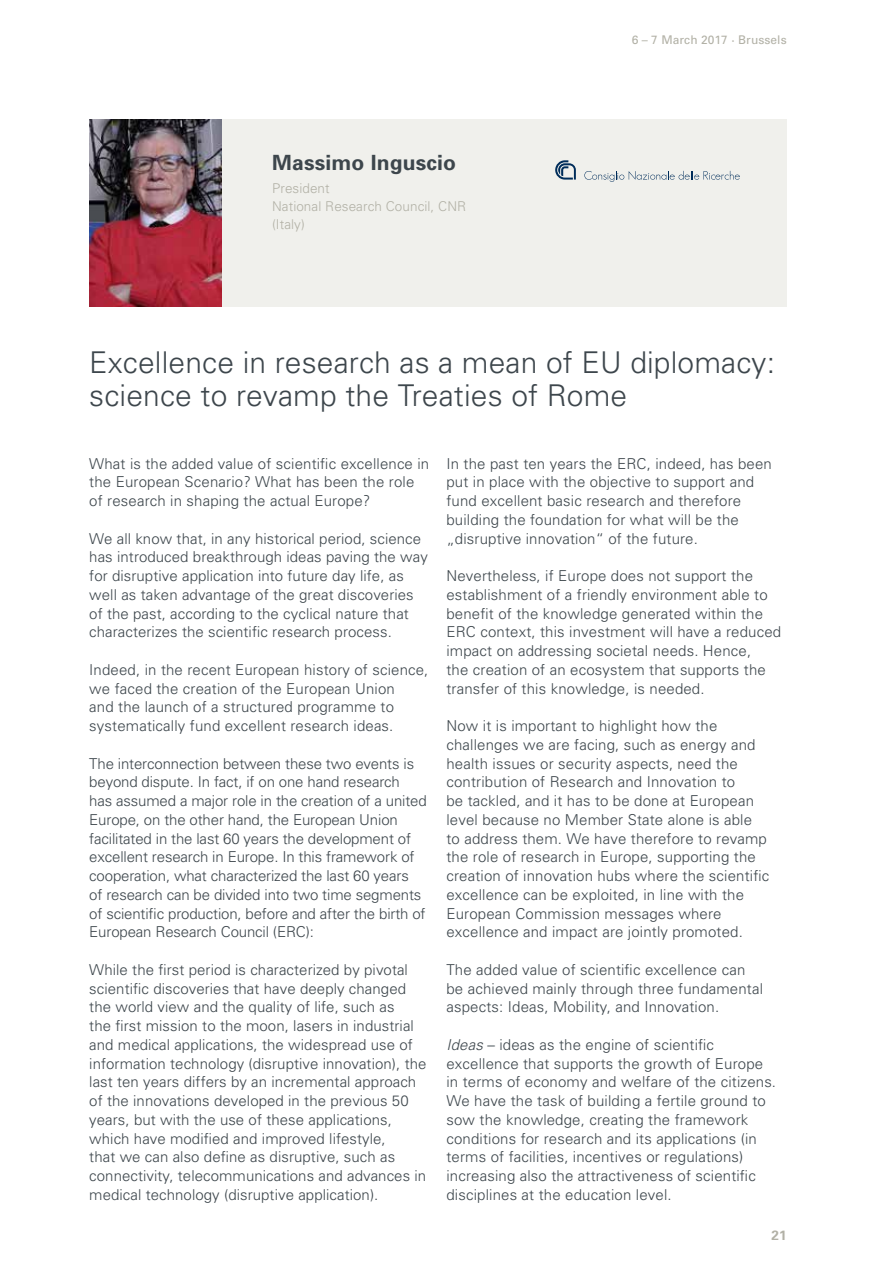
<style>
.page{position:relative;width:893px;height:1263px;background:#fff}
.page>*{position:absolute;margin:0;border:0;box-sizing:border-box;transform-origin:0 0}
.t1{font:300 30px/33px "Univers";letter-spacing:.005em;color:#3d464c}
.t2{font:700 21px "Univers";letter-spacing:.01em;color:#3d464c}
.t3{font:300 15px/18.8px "Univers";letter-spacing:.01em;color:#3d464c}
.t4{font:300 15px/18.8px "Univers";letter-spacing:-.01em;color:#3d464c}
.t5{font:300 13.5px/18px "Univers";letter-spacing:.005em;color:#b2b1a6}
.t6{font:700 13.5px "Univers";color:#b2b1a6}
.t7{font:12px "Univers";letter-spacing:.005em;color:#b2b1a6}
.s1{font-style:italic}
</style>
<div class="page">
<div style="left:221px;top:119px;width:566px;height:187px;background:#f0f0ec"></div>
<img style="left:89px;top:119px;width:132px;height:187px">
<svg style="left:555px;top:160px;width:21px;height:20px"></svg>
<svg style="left:584px;top:171px;width:156px;height:11px"></svg>
<h2 class="t2" style="left:272px;top:149px;width:185px">Massimo Inguscio</h2>
<p class="t5" style="left:272px;top:178px;width:196px">President<br>National Research Council, CNR (Italy)</p>
<p class="t7" style="left:632px;top:32px;width:156px">6 – 7 March 2017 · Brussels</p>
<h1 class="t1" style="left:89px;top:345px;width:687px">Excellence in research as a mean of EU diplomacy: science to revamp the Treaties of Rome</h1>
<p class="t3" style="left:89px;top:453px;width:341px">What is the added value of scientific excellence in the European Scenario? What has been the role of research in shaping the actual Europe?</p>
<p class="t3" style="left:89px;top:528px;width:340px">We all know that, in any historical period, science has introduced breakthrough ideas paving the way for disruptive application into future day life, as well as taken advantage of the great discoveries of the past, according to the cyclical nature that characterizes the scientific research process.</p>
<p class="t3" style="left:89px;top:660px;width:341px">Indeed, in the recent European history of science, we faced the creation of the European Union<br>and the launch of a structured programme to systematically fund excellent research ideas.</p>
<p class="t4" style="left:89px;top:753px;width:339px">The interconnection between these two events is beyond dispute. In fact, if on one hand research<br>has assumed a major role in the creation of a united Europe, on the other hand, the European Union facilitated in the last 60 years the development of excellent research in Europe. In this framework of cooperation, what characterized the last 60 years<br>of research can be divided into two time segments of scientific production, before and after the birth of European Research Council (ERC):</p>
<p class="t3" style="left:89px;top:960px;width:339px">While the first period is characterized by pivotal scientific discoveries that have deeply changed the world view and the quality of life, such as<br>the first mission to the moon, lasers in industrial and medical applications, the widespread use of information technology (disruptive innovation), the last ten years differs by an incremental approach of the innovations developed in the previous 50 years, but with the use of these applications, which have modified and improved lifestyle,<br>that we can also define as disruptive, such as connectivity, telecommunications and advances in medical technology (disruptive application).</p>
<p class="t3" style="left:446px;top:453px;width:327px">In the past ten years the ERC, indeed, has been put in place with the objective to support and fund excellent basic research and therefore building the foundation for what will be the „disruptive innovation“ of the future.</p>
<p class="t3" style="left:446px;top:566px;width:336px">Nevertheless, if Europe does not support the establishment of a friendly environment able to benefit of the knowledge generated within the ERC context, this investment will have a reduced impact on addressing societal needs. Hence,<br>the creation of an ecosystem that supports the transfer of this knowledge, is needed.</p>
<p class="t3" style="left:446px;top:716px;width:324px">Now it is important to highlight how the challenges we are facing, such as energy and health issues or security aspects, need the contribution of Research and Innovation to<br>be tackled, and it has to be done at European level because no Member State alone is able<br>to address them. We have therefore to revamp the role of research in Europe, supporting the creation of innovation hubs where the scientific excellence can be exploited, in line with the European Commission messages where excellence and impact are jointly promoted.</p>
<p class="t3" style="left:446px;top:960px;width:318px">The added value of scientific excellence can be achieved mainly through three fundamental aspects: Ideas, Mobility, and Innovation.</p>
<p class="t3" style="left:446px;top:1035px;width:331px"><span class="s1">Ideas</span> – ideas as the engine of scientific excellence that supports the growth of Europe in terms of economy and welfare of the citizens.<br>We have the task of building a fertile ground to sow the knowledge, creating the framework conditions for research and its applications (in terms of facilities, incentives or regulations) increasing also the attractiveness of scientific disciplines at the education level.</p>
<p class="t6" style="left:772px;top:1226px;width:17px">21</p>
</div>
